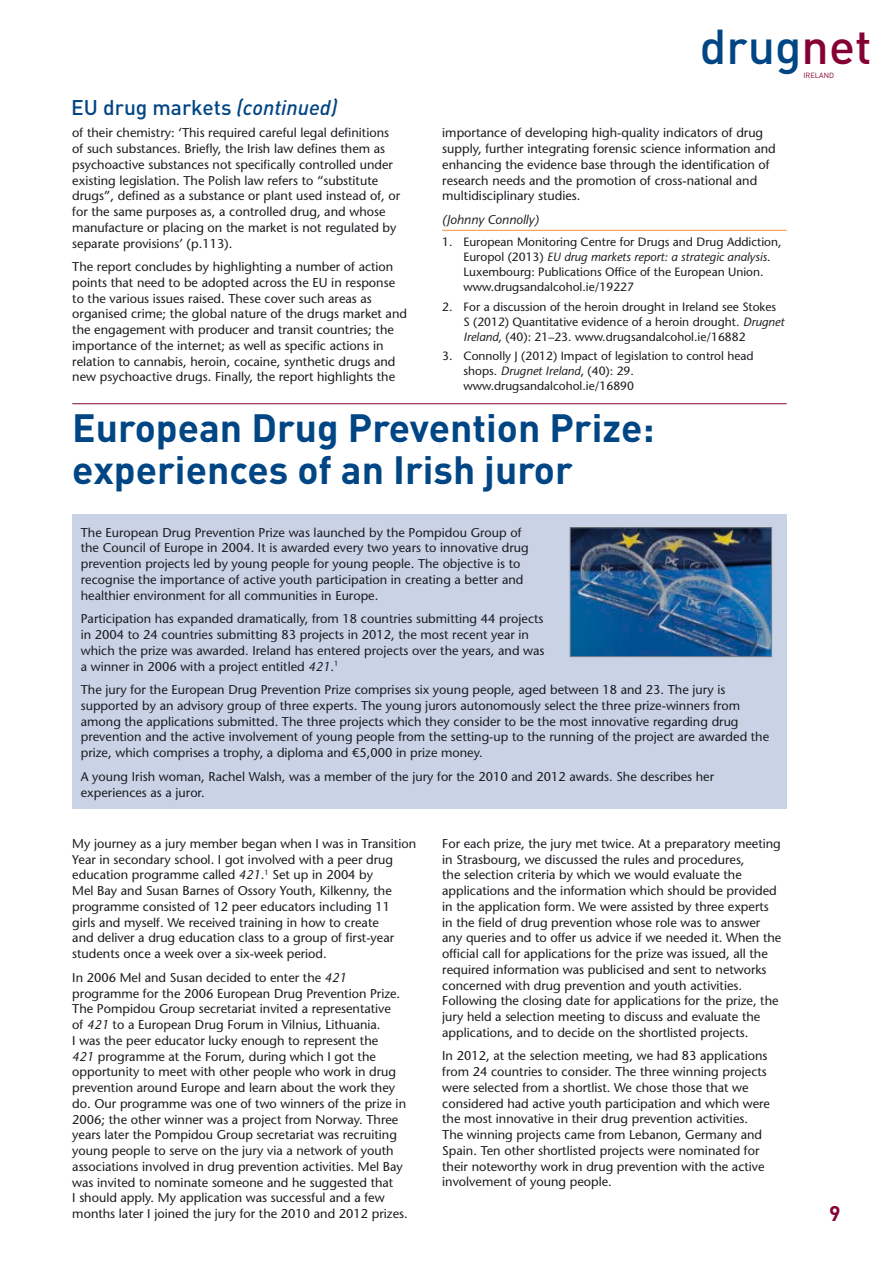
<style>
.page{position:relative;width:893px;height:1263px;background:#fff}
.page>*{position:absolute;margin:0;border:0;box-sizing:border-box;transform-origin:0 0}
.t1{font:500 48.3px "DIN";color:#004584}
.t2{font:700 39px/42px "DIN";color:#004584}
.t3{font:500 21px "DIN";color:#004584}
.t4{font:700 21px "DIN";color:#850034}
.t5{font:500 12.75px/15.8px "Stone Sans Std";color:#1b1c20}
.t6{font:italic 500 12.75px "Stone Sans Std";color:#1b1c20}
.t7{font:500 12px/15px "Stone Sans Std";color:#1b1c20}
.t8{font:7.35px "DIN";color:#850034}
.s1{font-style:italic}
.s2{color:#850034}
</style>
<div class="page">
<hr style="left:0;top:0;width:1px;height:1263px;background:#f8f6ef">
<hr style="left:72px;top:403px;width:715px;height:1px;background:#850034">
<hr style="left:442px;top:230px;width:345px;height:1px;background:#f29431">
<div style="left:72px;top:515px;width:715px;height:294px;background:#cad3e6"></div>
<img style="left:572px;top:529px;width:198px;height:126px">
<div style="left:570px;top:527px;width:202px;height:130px;border:1px solid #818084"></div>
<h3 class="t3" style="left:71px;top:94px;width:268px">EU drug markets <span class="s1">(continued)</span></h3>
<p class="t5" style="left:72px;top:125px;width:329px">of their chemistry: ‘This required careful legal definitions of such substances. Briefly, the Irish law defines them as psychoactive substances not specifically controlled under existing legislation. The Polish law refers to “substitute drugs”, defined as a substance or plant used instead of, or for the same purposes as, a controlled drug, and whose manufacture or placing on the market is not regulated by separate provisions’ (p.113).</p>
<p class="t5" style="left:72px;top:259px;width:336px">The report concludes by highlighting a number of action points that need to be adopted across the EU in response to the various issues raised. These cover such areas as organised crime; the global nature of the drugs market and the engagement with producer and transit countries; the importance of the internet; as well as specific actions in relation to cannabis, heroin, cocaine, synthetic drugs and new psychoactive drugs. Finally, the report highlights the</p>
<h1 class="t1" style="left:700px;top:16px;width:173px">drug<span class="s2">net</span></h1>
<p class="t8" style="left:803px;top:71px;width:32px">IRELAND</p>
<p class="t5" style="left:442px;top:125px;width:335px">importance of developing high-quality indicators of drug supply, further integrating forensic science information and enhancing the evidence base through the identification of research needs and the promotion of cross-national and multidisciplinary studies.</p>
<p class="t6" style="left:442px;top:211px;width:98px">(Johnny Connolly)</p>
<p class="t7" style="left:463px;top:235px;width:320px;text-indent:-21px">1. European Monitoring Centre for Drugs and Drug Addiction, Europol (2013) <span class="s1">EU drug markets report: a strategic analysis</span>.<br>Luxembourg: Publications Office of the European Union. www.drugsandalcohol.ie/19227</p>
<p class="t7" style="left:463px;top:299px;width:322px;text-indent:-21px">2. For a discussion of the heroin drought in Ireland see Stokes<br>S (2012) Quantitative evidence of a heroin drought. <span class="s1">Drugnet<br>Ireland</span>, (40): 21–23. www.drugsandalcohol.ie/16882</p>
<p class="t7" style="left:463px;top:348px;width:292px;text-indent:-21px">3. Connolly J (2012) Impact of legislation to control head shops. <span class="s1">Drugnet Ireland</span>, (40): 29. www.drugsandalcohol.ie/16890</p>
<h2 class="t2" style="left:72px;top:406px;width:584px">European Drug Prevention Prize: experiences of an Irish juror</h2>
<p class="t5" style="left:81px;top:524px;width:449px">The European Drug Prevention Prize was launched by the Pompidou Group of the Council of Europe in 2004. It is awarded every two years to innovative drug prevention projects led by young people for young people. The objective is to recognise the importance of active youth participation in creating a better and healthier environment for all communities in Europe.</p>
<p class="t5" style="left:81px;top:611px;width:465px">Participation has expanded dramatically, from 18 countries submitting 44 projects in 2004 to 24 countries submitting 83 projects in 2012, the most recent year in which the prize was awarded. Ireland has entered projects over the years, and was a winner in 2006 with a project entitled <span class="s1">421</span>.<sup>1</sup></p>
<p class="t5" style="left:81px;top:682px;width:690px">The jury for the European Drug Prevention Prize comprises six young people, aged between 18 and 23. The jury is supported by an advisory group of three experts. The young jurors autonomously select the three prize-winners from among the applications submitted. The three projects which they consider to be the most innovative regarding drug prevention and the active involvement of young people from the setting-up to the running of the project are awarded the prize, which comprises a trophy, a diploma and €5,000 in prize money.</p>
<p class="t5" style="left:81px;top:768px;width:635px">A young Irish woman, Rachel Walsh, was a member of the jury for the 2010 and 2012 awards. She describes her experiences as a juror.</p>
<p class="t5" style="left:72px;top:836px;width:345px">My journey as a jury member began when I was in Transition Year in secondary school. I got involved with a peer drug education programme called <span class="s1">421</span>.<sup>1</sup> Set up in 2004 by<br>Mel Bay and Susan Barnes of Ossory Youth, Kilkenny, the programme consisted of 12 peer educators including 11 girls and myself. We received training in how to create<br>and deliver a drug education class to a group of first-year students once a week over a six-week period.</p>
<p class="t5" style="left:72px;top:969px;width:337px">In 2006 Mel and Susan decided to enter the <span class="s1">421 </span>programme for the 2006 European Drug Prevention Prize.<br>The Pompidou Group secretariat invited a representative<br>of <span class="s1">421</span> to a European Drug Forum in Vilnius, Lithuania.<br>I was the peer educator lucky enough to represent the<br><span class="s1">421</span> programme at the Forum, during which I got the opportunity to meet with other people who work in drug prevention around Europe and learn about the work they do. Our programme was one of two winners of the prize in 2006; the other winner was a project from Norway. Three years later the Pompidou Group secretariat was recruiting young people to serve on the jury via a network of youth associations involved in drug prevention activities. Mel Bay was invited to nominate someone and he suggested that<br>I should apply. My application was successful and a few months later I joined the jury for the 2010 and 2012 prizes.</p>
<p class="t5" style="left:442px;top:835px;width:341px">For each prize, the jury met twice. At a preparatory meeting in Strasbourg, we discussed the rules and procedures,<br>the selection criteria by which we would evaluate the applications and the information which should be provided in the application form. We were assisted by three experts in the field of drug prevention whose role was to answer any queries and to offer us advice if we needed it. When the official call for applications for the prize was issued, all the required information was publicised and sent to networks concerned with drug prevention and youth activities.<br>Following the closing date for applications for the prize, the jury held a selection meeting to discuss and evaluate the applications, and to decide on the shortlisted projects.</p>
<p class="t5" style="left:442px;top:1048px;width:329px">In 2012, at the selection meeting, we had 83 applications from 24 countries to consider. The three winning projects were selected from a shortlist. We chose those that we considered had active youth participation and which were the most innovative in their drug prevention activities.<br>The winning projects came from Lebanon, Germany and Spain. Ten other shortlisted projects were nominated for their noteworthy work in drug prevention with the active involvement of young people.</p>
<h3 class="t4" style="left:829px;top:1199px;width:13px">9</h3>
</div>
